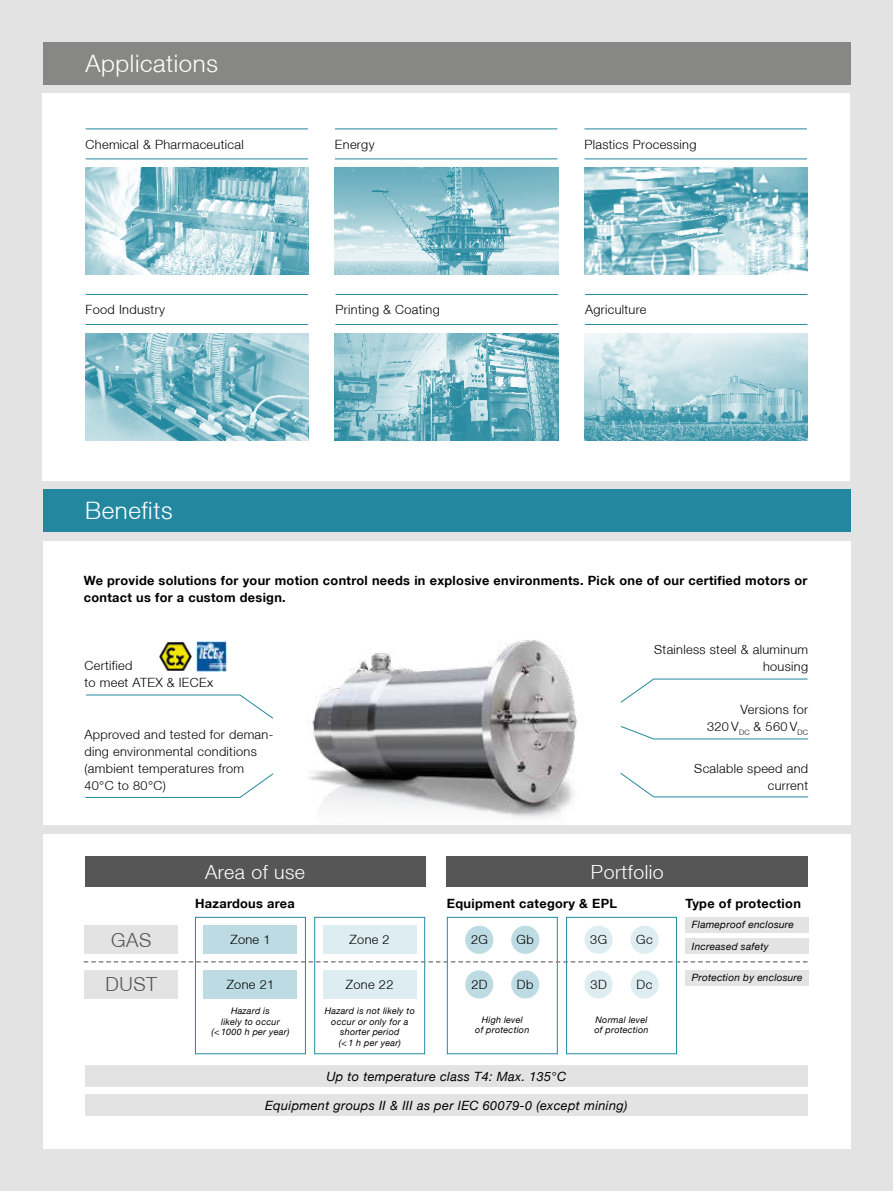
<style>
.page{position:relative;width:893px;height:1191px;background:#e3e3e3}
.page>*{position:absolute;margin:0;border:0;box-sizing:border-box;transform-origin:0 0}
.t1{font:300 24px "Helvetica Neue LT";letter-spacing:.025em;color:#fff}
.t2{font:300 19.5px "Helvetica Neue LT";letter-spacing:.025em;color:#fff}
.t3{font:300 19.5px "Helvetica Neue LT";letter-spacing:.025em;color:#565656}
.t4{font:300 12.75px/17px "Helvetica Neue LT";letter-spacing:.025em;color:#000;text-align:right}
.t5{font:700 12.75px/17px "Helvetica Neue LT";letter-spacing:.025em;color:#000}
.t6{font:italic 12.75px "Helvetica Neue LT";letter-spacing:.025em;color:#000}
.t7{font:italic 10.05px "Helvetica Neue LT";letter-spacing:.025em;color:#000}
.t8{font:italic 9px/10.5px "Helvetica Neue LT";letter-spacing:.025em;color:#000;text-align:center}
</style>
<div class="page">
<div style="left:43px;top:541px;width:807px;height:284px;background:#fff"></div>
<div style="left:43px;top:834px;width:807px;height:314px;background:#fff"></div>
<div style="left:43px;top:94px;width:807px;height:386px;background:#fff"></div>
<img style="left:85px;top:167px;width:223px;height:107px">
<img style="left:584px;top:167px;width:223px;height:108px">
<img style="left:335px;top:167px;width:223px;height:108px">
<svg style="left:620px;top:678px;width:188px;height:25px"></svg>
<svg style="left:85px;top:773px;width:189px;height:25px"></svg>
<img style="left:307px;top:640px;width:272px;height:179px">
<svg style="left:86px;top:694px;width:187px;height:25px"></svg>
<svg style="left:620px;top:726px;width:189px;height:13px"></svg>
<svg style="left:620px;top:773px;width:189px;height:24px"></svg>
<hr style="left:86px;top:129px;width:222px;height:1px;background:#23889f">
<hr style="left:86px;top:159px;width:222px;height:1px;background:#23889f">
<hr style="left:335px;top:129px;width:222px;height:1px;background:#23889f">
<hr style="left:335px;top:159px;width:222px;height:1px;background:#23889f">
<hr style="left:584px;top:129px;width:223px;height:1px;background:#23889f">
<hr style="left:584px;top:159px;width:223px;height:1px;background:#23889f">
<img style="left:85px;top:333px;width:223px;height:107px">
<img style="left:584px;top:333px;width:223px;height:107px">
<img style="left:335px;top:333px;width:223px;height:107px">
<hr style="left:86px;top:294px;width:222px;height:1px;background:#23889f">
<hr style="left:86px;top:324px;width:222px;height:1px;background:#23889f">
<hr style="left:336px;top:294px;width:222px;height:1px;background:#23889f">
<hr style="left:336px;top:324px;width:222px;height:1px;background:#23889f">
<hr style="left:585px;top:294px;width:222px;height:1px;background:#23889f">
<hr style="left:585px;top:324px;width:222px;height:1px;background:#23889f">
<div style="left:195px;top:917px;width:111px;height:137px;border:1px solid #23889f"></div>
<div style="left:314px;top:917px;width:111px;height:137px;border:1px solid #23889f"></div>
<div style="left:447px;top:917px;width:111px;height:137px;border:1px solid #23889f"></div>
<div style="left:566px;top:917px;width:111px;height:137px;border:1px solid #23889f"></div>
<svg style="left:84px;top:961px;width:724px;height:1px"></svg>
<div style="left:465px;top:925px;width:28px;height:29px;background:#bddbe2;border-radius:50%"></div>
<div style="left:511px;top:925px;width:28px;height:29px;background:#bddbe2;border-radius:50%"></div>
<div style="left:584px;top:925px;width:29px;height:29px;background:#deedf1;border-radius:50%"></div>
<div style="left:630px;top:925px;width:29px;height:29px;background:#deedf1;border-radius:50%"></div>
<div style="left:465px;top:970px;width:28px;height:28px;background:#bddbe2;border-radius:50%"></div>
<div style="left:511px;top:970px;width:28px;height:28px;background:#bddbe2;border-radius:50%"></div>
<div style="left:584px;top:970px;width:29px;height:28px;background:#deedf1;border-radius:50%"></div>
<div style="left:630px;top:970px;width:29px;height:28px;background:#deedf1;border-radius:50%"></div>
<img style="left:159px;top:643px;width:32px;height:28px">
<img style="left:196px;top:642px;width:31px;height:29px">
<div style="left:43px;top:43px;width:807px;height:42px;background:#878786"></div>
<div style="left:43px;top:489px;width:807px;height:42px;background:#23889f"></div>
<div style="left:84px;top:925px;width:94px;height:29px;background:#e3e3e3"></div>
<div style="left:685px;top:917px;width:124px;height:15px;background:#e3e3e3"></div>
<div style="left:85px;top:1065px;width:722px;height:22px;background:#e3e3e3"></div>
<div style="left:85px;top:1094px;width:722px;height:22px;background:#e3e3e3"></div>
<div style="left:685px;top:938px;width:124px;height:16px;background:#e3e3e3"></div>
<div style="left:685px;top:970px;width:124px;height:15px;background:#e3e3e3"></div>
<div style="left:84px;top:970px;width:94px;height:28px;background:#e3e3e3"></div>
<div style="left:85px;top:856px;width:340px;height:31px;background:#565656"></div>
<div style="left:446px;top:856px;width:362px;height:31px;background:#565656"></div>
<div style="left:204px;top:925px;width:93px;height:29px;background:#bddbe2"></div>
<div style="left:204px;top:970px;width:93px;height:29px;background:#bddbe2"></div>
<div style="left:323px;top:925px;width:94px;height:29px;background:#deedf1"></div>
<div style="left:323px;top:970px;width:94px;height:29px;background:#deedf1"></div>
<h1 class="t1" style="left:85px;top:49px;width:134px">Applications</h1>
<p class="t4" style="left:86px;top:135px;width:160px">Chemical &amp; Pharmaceutical</p>
<p class="t4" style="left:335px;top:135px;width:41px">Energy</p>
<p class="t4" style="left:584px;top:135px;width:114px">Plastics Processing</p>
<p class="t4" style="left:86px;top:301px;width:81px">Food Industry</p>
<p class="t4" style="left:336px;top:301px;width:106px">Printing &amp; Coating</p>
<p class="t4" style="left:585px;top:301px;width:63px">Agriculture</p>
<h1 class="t1" style="left:85px;top:496px;width:89px">Benefits</h1>
<p class="t5" style="left:84px;top:572px;width:725px">We provide solutions for your motion control needs in explosive environments. Pick one of our certified motors or contact us for a custom design.</p>
<p class="t4" style="left:84px;top:657px;width:130px;text-align:left">Certified<br>to meet ATEX &amp; IECEx</p>
<p class="t4" style="left:84px;top:726px;width:190px;text-align:left">Approved and tested for deman&shy;ding environmental conditions (ambient temperatures from<br>40°C to 80°C)</p>
<p class="t4" style="left:654px;top:641px;width:155px">Stainless steel &amp; aluminum housing</p>
<p class="t4" style="left:707px;top:700px;width:103px">Versions for<br>320 V<sub>DC</sub> &amp; 560 V<sub>DC</sub></p>
<p class="t4" style="left:694px;top:759px;width:115px">Scalable speed and current</p>
<h2 class="t2" style="left:205px;top:859px;width:101px">Area of use</h2>
<h2 class="t2" style="left:591px;top:859px;width:74px">Portfolio</h2>
<p class="t5" style="left:195px;top:894px;width:101px">Hazardous area</p>
<p class="t5" style="left:447px;top:894px;width:172px">Equipment category &amp; EPL</p>
<p class="t5" style="left:685px;top:894px;width:117px">Type of protection</p>
<h2 class="t3" style="left:111px;top:928px;width:41px">GAS</h2>
<h2 class="t3" style="left:106px;top:972px;width:53px">DUST</h2>
<p class="t4" style="left:230px;top:931px;width:42px">Zone 1</p>
<p class="t4" style="left:227px;top:976px;width:49px">Zone 21</p>
<p class="t8" style="left:212px;top:1005px;width:79px">Hazard is<br>likely to occur<br>(&lt; 1000 h per year)</p>
<p class="t4" style="left:516px;top:931px;width:19px">Gb</p>
<p class="t4" style="left:636px;top:931px;width:18px">Gc</p>
<p class="t4" style="left:517px;top:975px;width:18px">Db</p>
<p class="t4" style="left:636px;top:975px;width:17px">Dc</p>
<p class="t4" style="left:471px;top:931px;width:18px">2G</p>
<p class="t4" style="left:590px;top:931px;width:18px">3G</p>
<p class="t4" style="left:471px;top:975px;width:18px">2D</p>
<p class="t4" style="left:591px;top:975px;width:18px">3D</p>
<p class="t4" style="left:350px;top:931px;width:42px">Zone 2</p>
<p class="t4" style="left:346px;top:976px;width:49px">Zone 22</p>
<p class="t8" style="left:325px;top:1005px;width:91px">Hazard is not likely to occur or only for a shorter period<br>(&lt; 1 h per year)</p>
<p class="t8" style="left:475px;top:1014px;width:56px">High level<br>of protection</p>
<p class="t8" style="left:595px;top:1014px;width:56px;text-align:left">Normal level of protection</p>
<p class="t6" style="left:326px;top:1068px;width:241px">Up to temperature class T4: Max. 135°C</p>
<p class="t6" style="left:265px;top:1097px;width:364px">Equipment groups II &amp; III as per IEC 60079-0 (except mining)</p>
<p class="t7" style="left:692px;top:918px;width:104px">Flameproof enclosure</p>
<p class="t7" style="left:692px;top:940px;width:78px">Increased safety</p>
<p class="t7" style="left:692px;top:971px;width:112px">Protection by enclosure</p>
</div>
